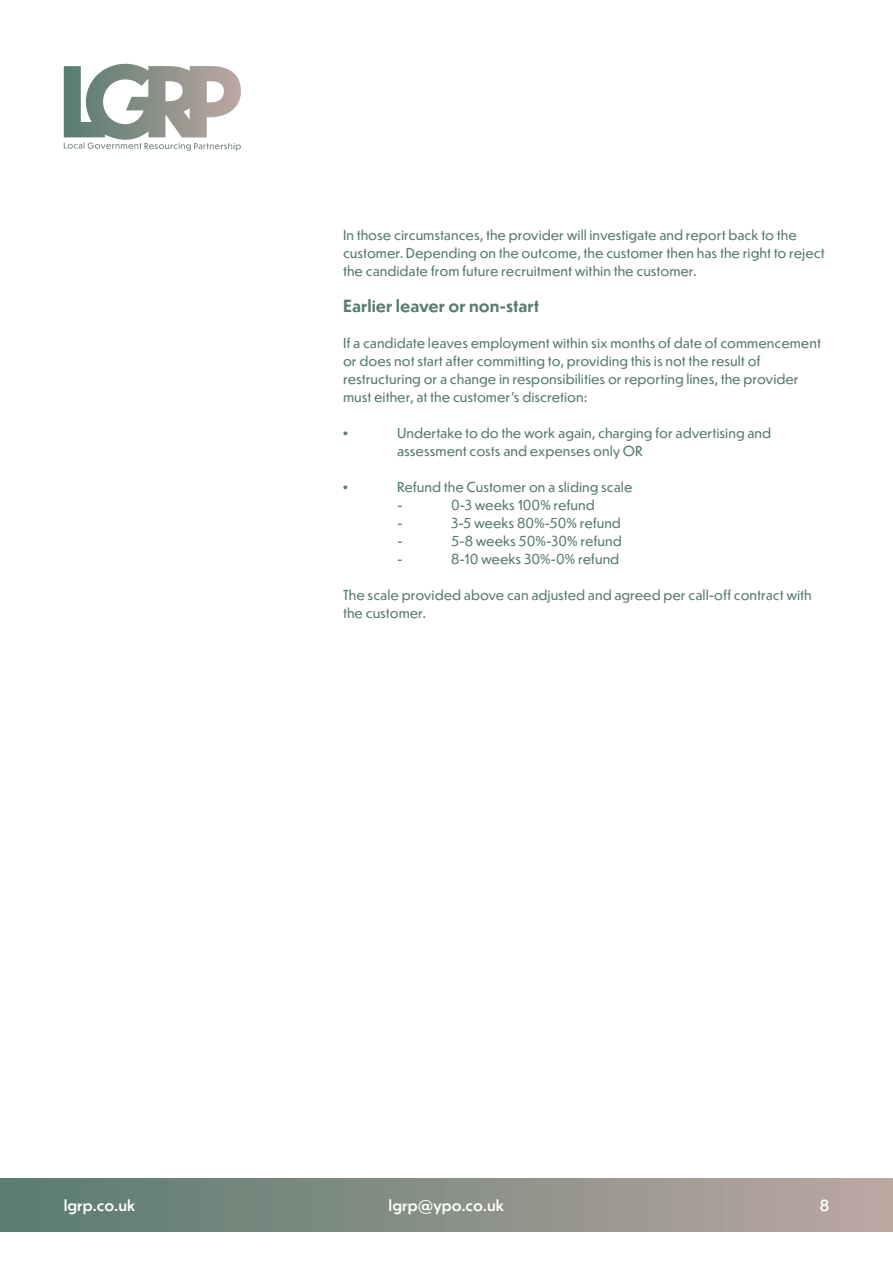
<style>
.page{position:relative;width:893px;height:1263px;background:#fff}
.page>*{position:absolute;margin:0;border:0;box-sizing:border-box;transform-origin:0 0}
.t1{font:700 16.5px "Dunbar Text";color:#577c71}
.t2{font:500 15px "Dunbar Text";color:#fff}
.t3{font:13.5px/18px "Dunbar Text";color:#577c71}
.t4{font:700 13.5px "Arial";color:#577c71}
</style>
<div class="page">
<div style="left:0;top:1178px;width:893px;height:54px;background:linear-gradient(to right,#587b70,#bba7a1)"></div>
<svg style="left:64px;top:64px;width:177px;height:87px"></svg>
<p class="t3" style="left:343px;top:226px;width:483px">In those circumstances, the provider will investigate and report back to the customer. Depending on the outcome, the customer then has the right to reject the candidate from future recruitment within the customer.</p>
<p class="t1" style="left:343px;top:294px;width:198px">Earlier leaver or non-start</p>
<p class="t3" style="left:343px;top:334px;width:479px">If a candidate leaves employment within six months of date of commencement or does not start after committing to, providing this is not the result of restructuring or a change in responsibilities or reporting lines, the provider must either, at the customer’s discretion:</p>
<p class="t4" style="left:343px;top:424px;width:6px">•</p>
<p class="t3" style="left:397px;top:424px;width:376px">Undertake to do the work again, charging for advertising and assessment costs and expenses only OR</p>
<p class="t4" style="left:343px;top:478px;width:6px">•</p>
<p class="t3" style="left:397px;top:478px;width:237px">Refund the Customer on a sliding scale -</p>
<p class="t3" style="left:451px;top:496px;width:145px">0-3 weeks 100% refund</p>
<p class="t3" style="left:397px;top:514px;width:7px">-</p>
<p class="t3" style="left:451px;top:514px;width:171px">3-5 weeks 80%-50% refund</p>
<p class="t3" style="left:397px;top:532px;width:7px">-</p>
<p class="t3" style="left:451px;top:532px;width:172px">5-8 weeks 50%-30% refund</p>
<p class="t3" style="left:397px;top:550px;width:7px">-</p>
<p class="t3" style="left:451px;top:550px;width:170px">8-10 weeks 30%-0% refund</p>
<p class="t3" style="left:343px;top:586px;width:470px">The scale provided above can adjusted and agreed per call-off contract with the customer.</p>
<p class="t2" style="left:64px;top:1194px;width:73px">lgrp.co.uk</p>
<p class="t2" style="left:389px;top:1194px;width:117px">lgrp@ypo.co.uk</p>
<p class="t2" style="left:820px;top:1194px;width:11px">8</p>
</div>
